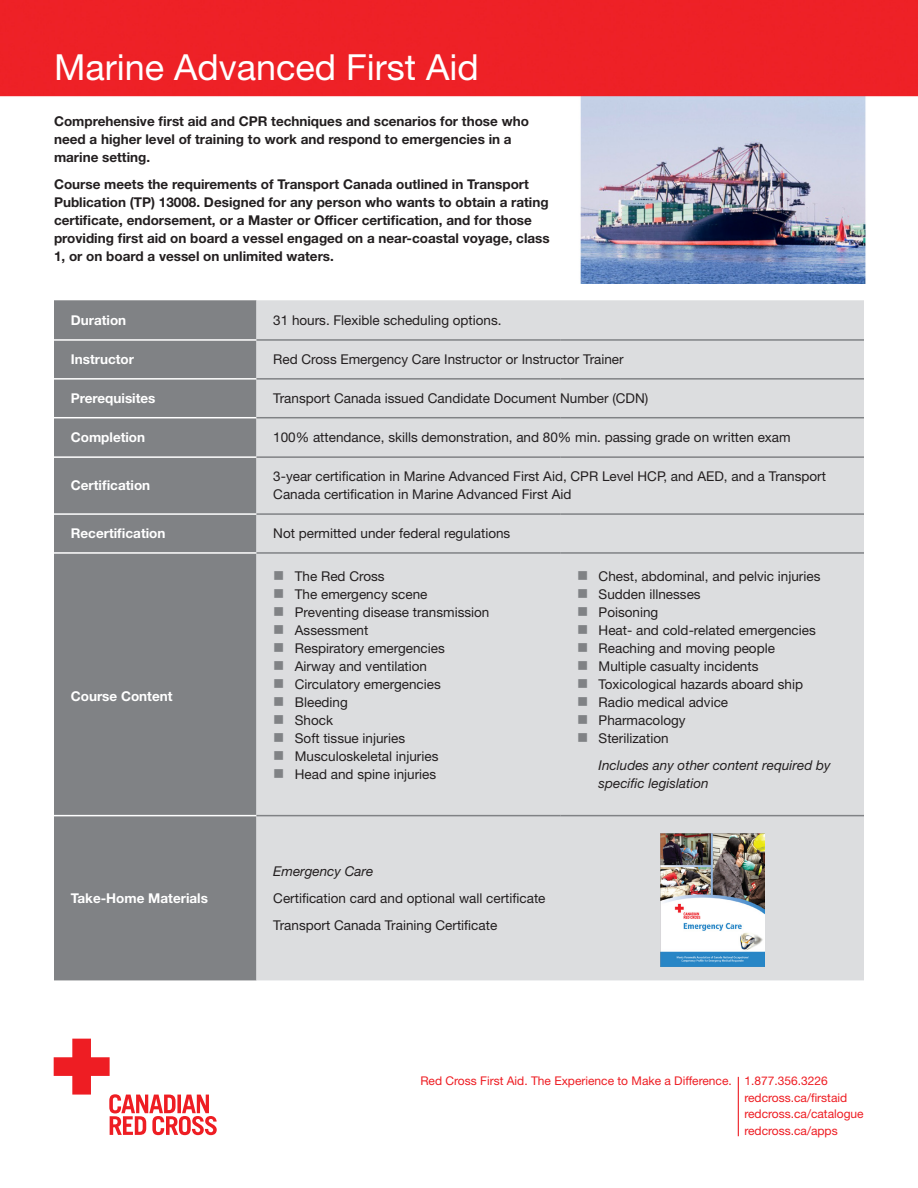
<style>
.page{position:relative;width:918px;height:1188px;background:#fff}
.page>*{position:absolute;margin:0;border:0;box-sizing:border-box;transform-origin:0 0}
.t1{font:36px "Helvetica Neue LT Std";color:#fff}
.t2{font:13.5px/18px "Helvetica Neue LT Std";color:#231f20}
.t3{font:700 13.5px/18px "Helvetica Neue LT Std";color:#231f20}
.t4{font:700 13.5px "Helvetica Neue LT Std";color:#fff}
.t5{font:italic 13.5px/18px "Helvetica Neue LT Std";color:#231f20}
.t6{font:12px "Helvetica Neue LT Std";color:#ee1d23}
</style>
<div class="page">
<img style="left:0;top:0;width:918px;height:284px">
<svg style="left:53px;top:1038px;width:164px;height:98px"></svg>
<div style="left:54px;top:300px;width:202px;height:680px;background:#808285"></div>
<div style="left:256px;top:300px;width:608px;height:680px;background:#dcdddf"></div>
<hr style="left:54px;top:339px;width:202px;height:2px;background:#fff">
<hr style="left:54px;top:378px;width:202px;height:2px;background:#fff">
<hr style="left:54px;top:417px;width:202px;height:1px;background:#fff">
<hr style="left:54px;top:456px;width:202px;height:2px;background:#fff">
<hr style="left:54px;top:513px;width:202px;height:2px;background:#fff">
<hr style="left:54px;top:552px;width:202px;height:2px;background:#fff">
<hr style="left:54px;top:815px;width:202px;height:1px;background:#fff">
<hr style="left:256px;top:456px;width:304px;height:2px;background:#808285">
<hr style="left:560px;top:456px;width:304px;height:2px;background:#808285">
<hr style="left:256px;top:513px;width:304px;height:2px;background:#808285">
<hr style="left:560px;top:513px;width:304px;height:2px;background:#808285">
<hr style="left:256px;top:552px;width:304px;height:2px;background:#808285">
<hr style="left:560px;top:552px;width:304px;height:2px;background:#808285">
<hr style="left:256px;top:815px;width:304px;height:1px;background:#808285">
<hr style="left:560px;top:815px;width:304px;height:1px;background:#808285">
<hr style="left:256px;top:339px;width:304px;height:2px;background:#808285">
<hr style="left:560px;top:339px;width:304px;height:2px;background:#808285">
<hr style="left:256px;top:378px;width:304px;height:2px;background:#808285">
<hr style="left:560px;top:378px;width:304px;height:2px;background:#808285">
<hr style="left:256px;top:417px;width:304px;height:1px;background:#808285">
<hr style="left:560px;top:417px;width:304px;height:1px;background:#808285">
<hr style="left:738px;top:1077px;width:1px;height:59px;background:#ee1d23">
<img style="left:660px;top:834px;width:104px;height:133px">
<svg style="left:275px;top:571px;width:8px;height:9px"></svg>
<svg style="left:275px;top:589px;width:8px;height:9px"></svg>
<svg style="left:275px;top:607px;width:8px;height:9px"></svg>
<svg style="left:275px;top:625px;width:8px;height:9px"></svg>
<svg style="left:275px;top:643px;width:8px;height:9px"></svg>
<svg style="left:275px;top:661px;width:8px;height:9px"></svg>
<svg style="left:275px;top:679px;width:8px;height:9px"></svg>
<svg style="left:275px;top:697px;width:8px;height:9px"></svg>
<svg style="left:275px;top:715px;width:8px;height:9px"></svg>
<svg style="left:275px;top:733px;width:8px;height:9px"></svg>
<svg style="left:275px;top:751px;width:8px;height:9px"></svg>
<svg style="left:275px;top:769px;width:8px;height:9px"></svg>
<svg style="left:578px;top:571px;width:9px;height:9px"></svg>
<svg style="left:578px;top:589px;width:9px;height:9px"></svg>
<svg style="left:578px;top:607px;width:9px;height:9px"></svg>
<svg style="left:578px;top:625px;width:9px;height:9px"></svg>
<svg style="left:578px;top:643px;width:9px;height:9px"></svg>
<svg style="left:578px;top:661px;width:9px;height:9px"></svg>
<svg style="left:578px;top:679px;width:9px;height:9px"></svg>
<svg style="left:578px;top:697px;width:9px;height:9px"></svg>
<svg style="left:578px;top:715px;width:9px;height:9px"></svg>
<svg style="left:578px;top:733px;width:9px;height:9px"></svg>
<p class="t1" style="left:54px;top:45px;width:426px">Marine Advanced First Aid</p>
<p class="t3" style="left:54px;top:112px;width:476px">Comprehensive first aid and CPR techniques and scenarios for those who need a higher level of training to work and respond to emergencies in a</p>
<p class="t3" style="left:54px;top:148px;width:98px">marine setting.</p>
<p class="t3" style="left:54px;top:175px;width:497px">Course meets the requirements of Transport Canada outlined in Transport Publication (TP) 13008. Designed for any person who wants to obtain a rating certificate, endorsement, or a Master or Officer certification, and for those providing first aid on board a vessel engaged on a near-coastal voyage, class 1, or on board a vessel on unlimited waters.</p>
<p class="t4" style="left:71px;top:312px;width:57px">Duration</p>
<p class="t2" style="left:273px;top:311px;width:230px">31 hours. Flexible scheduling options.</p>
<p class="t4" style="left:71px;top:351px;width:65px">Instructor</p>
<p class="t2" style="left:273px;top:350px;width:352px">Red Cross Emergency Care Instructor or Instructor Trainer</p>
<p class="t4" style="left:71px;top:390px;width:86px">Prerequisites</p>
<p class="t2" style="left:273px;top:389px;width:377px">Transport Canada issued Candidate Document Number (CDN)</p>
<p class="t4" style="left:71px;top:429px;width:76px">Completion</p>
<p class="t2" style="left:273px;top:428px;width:519px">100% attendance, skills demonstration, and 80% min. passing grade on written exam</p>
<p class="t4" style="left:71px;top:477px;width:81px">Certification</p>
<p class="t2" style="left:273px;top:467px;width:554px">3-year certification in Marine Advanced First Aid, CPR Level HCP, and AED, and a Transport<br>Canada certification in Marine Advanced First Aid</p>
<p class="t4" style="left:71px;top:525px;width:96px">Recertification</p>
<p class="t2" style="left:273px;top:524px;width:239px">Not permitted under federal regulations</p>
<p class="t4" style="left:71px;top:688px;width:103px">Course Content</p>
<p class="t4" style="left:71px;top:890px;width:139px">Take-Home Materials</p>
<p class="t2" style="left:295px;top:567px;width:91px">The Red Cross</p>
<p class="t2" style="left:295px;top:585px;width:134px">The emergency scene</p>
<p class="t2" style="left:295px;top:603px;width:196px">Preventing disease transmission</p>
<p class="t2" style="left:295px;top:621px;width:75px">Assessment</p>
<p class="t2" style="left:295px;top:639px;width:151px">Respiratory emergencies</p>
<p class="t2" style="left:295px;top:657px;width:134px">Airway and ventilation</p>
<p class="t2" style="left:295px;top:675px;width:147px">Circulatory emergencies</p>
<p class="t2" style="left:295px;top:693px;width:55px">Bleeding</p>
<p class="t2" style="left:295px;top:711px;width:40px">Shock</p>
<p class="t2" style="left:295px;top:729px;width:112px">Soft tissue injuries</p>
<p class="t2" style="left:295px;top:747px;width:145px">Musculoskeletal injuries</p>
<p class="t2" style="left:295px;top:765px;width:143px">Head and spine injuries</p>
<p class="t5" style="left:273px;top:862px;width:102px">Emergency Care</p>
<p class="t2" style="left:273px;top:889px;width:274px">Certification card and optional wall certificate</p>
<p class="t2" style="left:273px;top:916px;width:226px">Transport Canada Training Certificate</p>
<p class="t2" style="left:599px;top:567px;width:223px">Chest, abdominal, and pelvic injuries</p>
<p class="t2" style="left:599px;top:585px;width:104px">Sudden illnesses</p>
<p class="t2" style="left:599px;top:603px;width:61px">Poisoning</p>
<p class="t2" style="left:599px;top:621px;width:219px">Heat- and cold-related emergencies</p>
<p class="t2" style="left:599px;top:639px;width:178px">Reaching and moving people</p>
<p class="t2" style="left:599px;top:657px;width:161px">Multiple casualty incidents</p>
<p class="t2" style="left:599px;top:675px;width:206px">Toxicological hazards aboard ship</p>
<p class="t2" style="left:599px;top:693px;width:131px">Radio medical advice</p>
<p class="t2" style="left:599px;top:711px;width:89px">Pharmacology</p>
<p class="t2" style="left:599px;top:729px;width:71px">Sterilization</p>
<p class="t5" style="left:599px;top:756px;width:233px">Includes any other content required by specific legislation</p>
<p class="t6" style="left:420px;top:1074px;width:409px">Red Cross First Aid. The Experience to Make a Difference. 1.877.356.3226</p>
<p class="t6" style="left:744px;top:1090px;width:104px">redcross.ca/firstaid</p>
<p class="t6" style="left:744px;top:1107px;width:121px">redcross.ca/catalogue</p>
<p class="t6" style="left:744px;top:1123px;width:95px">redcross.ca/apps</p>
</div>
